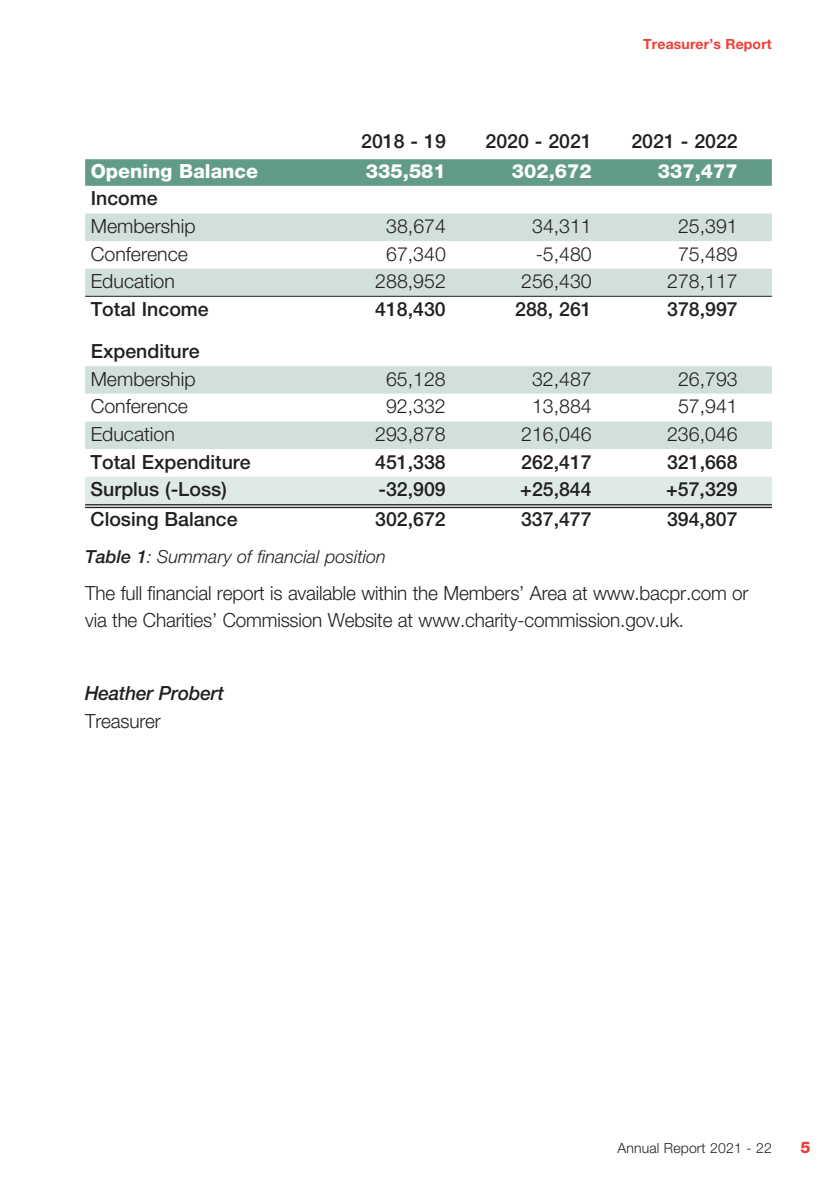
<style>
.page{position:relative;width:840px;height:1191px;background:#fff}
.page>*{position:absolute;margin:0;border:0;box-sizing:border-box;transform-origin:0 0}
.t1{font:300 19.6px/27px "Helvetica Neue LT Std";color:#231f20}
.t2{font:500 19.6px "Helvetica Neue LT Std";color:#231f20}
.t3{font:800 19.6px "Helvetica Neue LT Std";color:#fff}
.t4{font:italic 500 19.6px "Helvetica Neue LT Std";letter-spacing:-.01em;color:#231f20}
.t5{font:italic 300 18px "Helvetica Neue LT Std";color:#231f20}
.t6{font:800 16px "Helvetica Neue LT Std";color:#ee3e35}
.t7{font:300 14px "Helvetica Neue LT Std";letter-spacing:.01em;color:#231f20}
.t8{font:700 14px "Helvetica Neue LT Std";letter-spacing:.01em;color:#ee3e35}
.s1{font-weight:500}
</style>
<div class="page">
<svg style="left:85px;top:159px;width:686px;height:27px;background:#649d8a"></svg>
<svg style="left:85px;top:213px;width:686px;height:181px"></svg>
<svg style="left:85px;top:421px;width:686px;height:88px"></svg>
<div style="left:85px;top:476px;width:686px;height:28px;background:#dfeae6"></div>
<svg style="left:85px;top:505px;width:249px;height:2px"></svg>
<svg style="left:334px;top:505px;width:145px;height:2px"></svg>
<svg style="left:479px;top:505px;width:146px;height:2px"></svg>
<svg style="left:625px;top:505px;width:146px;height:2px"></svg>
<hr style="left:85px;top:296px;width:249px;height:1px;background:#231f20">
<hr style="left:334px;top:296px;width:145px;height:1px;background:#231f20">
<hr style="left:479px;top:296px;width:146px;height:1px;background:#231f20">
<hr style="left:625px;top:296px;width:146px;height:1px;background:#231f20">
<hr style="left:85px;top:504px;width:249px;height:1px;background:#231f20">
<hr style="left:85px;top:507px;width:249px;height:1px;background:#231f20">
<hr style="left:334px;top:504px;width:145px;height:1px;background:#231f20">
<hr style="left:334px;top:507px;width:145px;height:1px;background:#231f20">
<hr style="left:479px;top:504px;width:146px;height:1px;background:#231f20">
<hr style="left:479px;top:507px;width:146px;height:1px;background:#231f20">
<hr style="left:625px;top:504px;width:146px;height:1px;background:#231f20">
<hr style="left:625px;top:507px;width:146px;height:1px;background:#231f20">
<p class="t8" style="left:643px;top:35px;width:130px">Treasurer’s Report</p>
<p class="t2" style="left:361px;top:129px;width:86px">2018 - 19</p>
<p class="t2" style="left:485px;top:129px;width:108px">2020 - 2021</p>
<p class="t2" style="left:631px;top:129px;width:108px">2021 - 2022</p>
<p class="t3" style="left:91px;top:159px;width:169px">Opening Balance</p>
<p class="t3" style="left:366px;top:159px;width:81px">335,581</p>
<p class="t3" style="left:511px;top:159px;width:81px">302,672</p>
<p class="t3" style="left:657px;top:159px;width:81px">337,477</p>
<p class="t2" style="left:91px;top:187px;width:68px">Income</p>
<p class="t1" style="left:91px;top:212px;width:106px">Membership</p>
<p class="t1" style="left:386px;top:212px;width:61px">38,674</p>
<p class="t1" style="left:532px;top:212px;width:61px">34,311</p>
<p class="t1" style="left:677px;top:212px;width:61px">25,391</p>
<p class="t1" style="left:91px;top:240px;width:99px">Conference</p>
<p class="t1" style="left:386px;top:240px;width:61px">67,340</p>
<p class="t1" style="left:535px;top:240px;width:58px">-5,480</p>
<p class="t1" style="left:677px;top:240px;width:61px">75,489</p>
<p class="t1" style="left:91px;top:267px;width:86px">Education</p>
<p class="t1" style="left:375px;top:267px;width:72px">288,952</p>
<p class="t1" style="left:521px;top:267px;width:72px">256,430</p>
<p class="t1" style="left:666px;top:267px;width:72px">278,117</p>
<p class="t2" style="left:91px;top:297px;width:119px">Total Income</p>
<p class="t2" style="left:375px;top:297px;width:72px">418,430</p>
<p class="t2" style="left:515px;top:297px;width:78px">288, 261</p>
<p class="t2" style="left:666px;top:297px;width:72px">378,997</p>
<p class="t2" style="left:91px;top:339px;width:110px">Expenditure</p>
<p class="t1" style="left:91px;top:365px;width:106px">Membership</p>
<p class="t1" style="left:386px;top:365px;width:61px">65,128</p>
<p class="t1" style="left:531px;top:365px;width:61px">32,487</p>
<p class="t1" style="left:677px;top:365px;width:61px">26,793</p>
<p class="t1" style="left:91px;top:392px;width:99px">Conference</p>
<p class="t1" style="left:386px;top:392px;width:61px">92,332</p>
<p class="t1" style="left:531px;top:392px;width:61px">13,884</p>
<p class="t1" style="left:677px;top:392px;width:61px">57,941</p>
<p class="t1" style="left:91px;top:420px;width:86px">Education</p>
<p class="t1" style="left:375px;top:420px;width:72px">293,878</p>
<p class="t1" style="left:521px;top:420px;width:72px">216,046</p>
<p class="t1" style="left:666px;top:420px;width:72px">236,046</p>
<p class="t2" style="left:91px;top:450px;width:161px">Total Expenditure</p>
<p class="t2" style="left:375px;top:450px;width:72px">451,338</p>
<p class="t2" style="left:521px;top:450px;width:72px">262,417</p>
<p class="t2" style="left:666px;top:450px;width:72px">321,668</p>
<p class="t2" style="left:91px;top:477px;width:138px">Surplus (-Loss)</p>
<p class="t2" style="left:378px;top:477px;width:69px">-32,909</p>
<p class="t2" style="left:520px;top:477px;width:73px">+25,844</p>
<p class="t2" style="left:665px;top:477px;width:73px">+57,329</p>
<p class="t2" style="left:91px;top:507px;width:148px">Closing Balance</p>
<p class="t2" style="left:375px;top:507px;width:72px">302,672</p>
<p class="t2" style="left:521px;top:507px;width:72px">337,477</p>
<p class="t2" style="left:666px;top:507px;width:72px">394,807</p>
<p class="t5" style="left:85px;top:545px;width:302px"><span class="s1">Table 1</span>: Summary of financial position</p>
<p class="t1" style="left:85px;top:578px;width:664px">The full financial report is available within the Members’ Area at www.bacpr.com or via the Charities’ Commission Website at www.charity-commission.gov.uk.</p>
<p class="t4" style="left:85px;top:682px;width:140px">Heather Probert</p>
<p class="t1" style="left:85px;top:706px;width:77px">Treasurer</p>
<p class="t7" style="left:617px;top:1139px;width:156px">Annual Report 2021 - 22</p>
<p class="t6" style="left:800px;top:1137px;width:12px">5</p>
</div>
